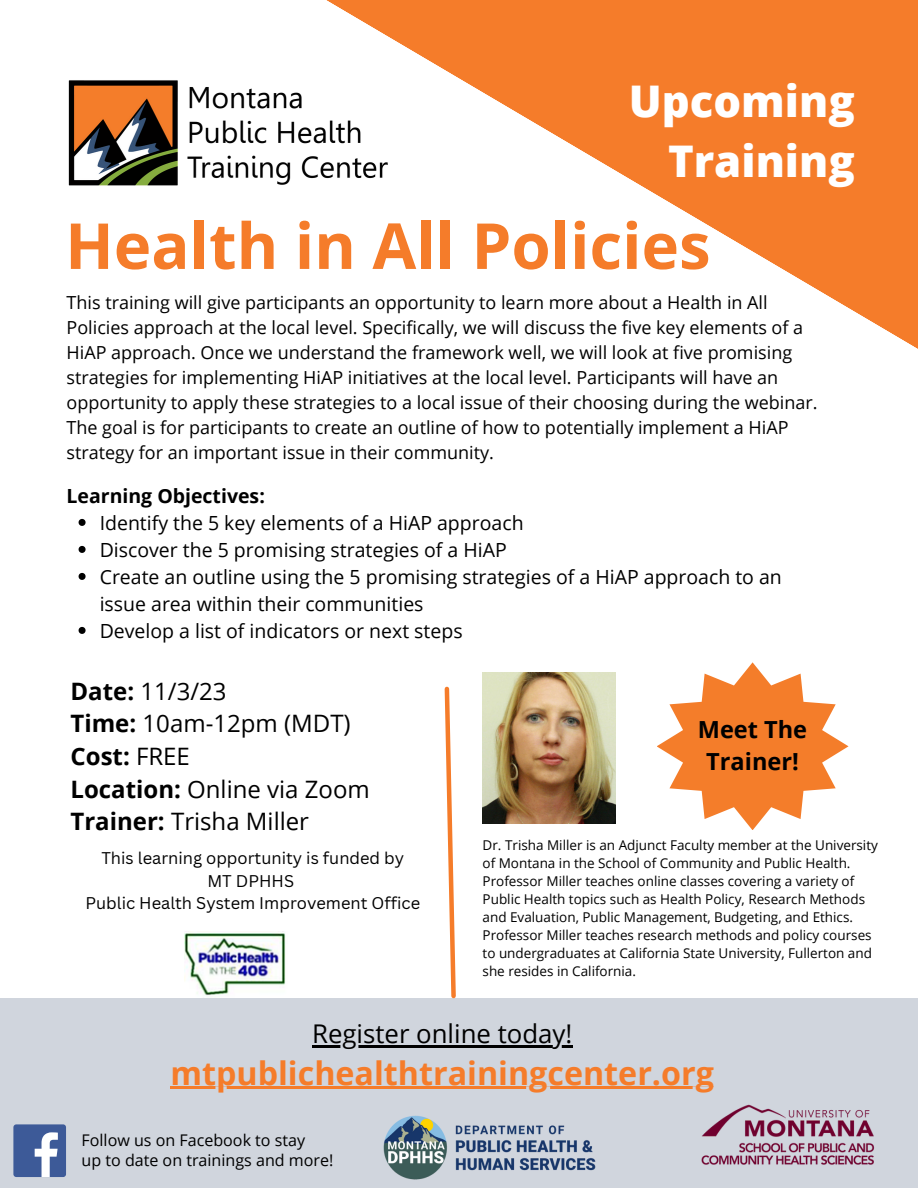
<style>
.page{position:relative;width:918px;height:1188px;background:#fff}
.page>*{position:absolute;margin:0;border:0;box-sizing:border-box;transform-origin:0 0}
.t1{font:700 63.45px "Open Sans";color:#f57c2a}
.t2{font:800 43.65px/60.3px "Open Sans";color:#fff;text-align:right}
.t3{font:700 32.25px "Open Sans";color:#f57c2a}
.t4{font:25.8px "Open Sans";color:#000}
.t5{font:24px "Open Sans";color:#000}
.t6{font:700 24px "Open Sans";color:#000}
.t7{font:700 23.55px/32.7px "Open Sans";color:#000;text-align:center}
.t8{font:19.5px/27px "Open Sans";color:#000}
.t9{font:700 19.5px "Open Sans";color:#000}
.t10{font:18px/25px "Open Sans";color:#000}
.t11{font:16.5px "Canva Sans";color:#000}
.t12{font:16.05px "Open Sans";color:#000}
.t13{font:13.5px/18px "Open Sans";color:#000}
.s1{font-weight:700}
.s2{font-weight:400}
</style>
<div class="page">
<img style="left:68px;top:80px;width:201px;height:106px">
<svg style="left:79px;top:519px;width:7px;height:7px"></svg>
<svg style="left:79px;top:546px;width:7px;height:7px"></svg>
<svg style="left:79px;top:573px;width:7px;height:7px"></svg>
<svg style="left:79px;top:627px;width:7px;height:7px"></svg>
<img style="left:483px;top:672px;width:132px;height:151px">
<svg style="left:444px;top:686px;width:12px;height:312px"></svg>
<svg style="left:269px;top:0;width:649px;height:349px"></svg>
<div style="left:0;top:998px;width:918px;height:190px;background:#d0d5dd"></div>
<hr style="left:312px;top:1045px;width:260px;height:2px;background:#000">
<hr style="left:171px;top:1087px;width:543px;height:2px;background:#f57c2a">
<img style="left:701px;top:1104px;width:174px;height:61px">
<div style="left:13px;top:1124px;width:53px;height:53px;background:#3d5a98;border-radius:3px"></div>
<svg style="left:35px;top:1132px;width:23px;height:45px"></svg>
<img style="left:184px;top:931px;width:102px;height:65px">
<svg style="left:657px;top:662px;width:192px;height:168px"></svg>
<img style="left:383px;top:1115px;width:213px;height:65px">
<p class="t2" style="left:629px;top:70px;width:227px">Upcoming<br>Training</p>
<p class="t1" style="left:65px;top:201px;width:647px">Health in All Policies</p>
<p class="t10" style="left:67px;top:289px;width:753px">This training will give participants an opportunity to learn more about a Health in All Policies approach at the local level. Specifically, we will discuss the five key elements of a HiAP approach. Once we understand the framework well, we will look at five promising strategies for implementing HiAP initiatives at the local level. Participants will have an opportunity to apply these strategies to a local issue of their choosing during the webinar.<br>The goal is for participants to create an outline of how to potentially implement a HiAP strategy for an important issue in their community.</p>
<p class="t9" style="left:67px;top:482px;width:200px">Learning Objectives:</p>
<p class="t8" style="left:100px;top:509px;width:425px">Identify the 5 key elements of a HiAP approach</p>
<p class="t8" style="left:100px;top:536px;width:409px">Discover the 5 promising strategies of a HiAP</p>
<p class="t8" style="left:100px;top:563px;width:684px">Create an outline using the 5 promising strategies of a HiAP approach to an issue area within their communities</p>
<p class="t8" style="left:100px;top:617px;width:364px">Develop a list of indicators or next steps</p>
<p class="t5" style="left:71px;top:674px;width:158px"><span class="s1">Date:</span> 11/3/23</p>
<p class="t5" style="left:71px;top:707px;width:282px"><span class="s1">Time:</span> 10am-12pm (MDT)</p>
<p class="t6" style="left:71px;top:739px;width:121px">Cost: <span class="s2">FREE</span></p>
<p class="t5" style="left:71px;top:772px;width:301px"><span class="s1">Location:</span> Online via Zoom</p>
<p class="t5" style="left:71px;top:805px;width:240px"><span class="s1">Trainer:</span> Trisha Miller</p>
<p class="t11" style="left:101px;top:847px;width:304px">This learning opportunity is funded by</p>
<p class="t11" style="left:207px;top:869px;width:88px">MT DPHHS</p>
<p class="t11" style="left:85px;top:892px;width:336px">Public Health System Improvement Office</p>
<p class="t7" style="left:698px;top:712px;width:111px">Meet The<br>Trainer!</p>
<p class="t13" style="left:483px;top:836px;width:397px">Dr. Trisha Miller is an Adjunct Faculty member at the University of Montana in the School of Community and Public Health.<br>Professor Miller teaches online classes covering a variety of Public Health topics such as Health Policy, Research Methods and Evaluation, Public Management, Budgeting, and Ethics.<br>Professor Miller teaches research methods and policy courses to undergraduates at California State University, Fullerton and she resides in California.</p>
<p class="t4" style="left:312px;top:1015px;width:262px">Register online today!</p>
<p class="t3" style="left:171px;top:1050px;width:545px">mtpublichealthtrainingcenter.org</p>
<p class="t12" style="left:82px;top:1129px;width:225px">Follow us on Facebook to stay</p>
<p class="t12" style="left:82px;top:1149px;width:253px">up to date on trainings and more!</p>
</div>
